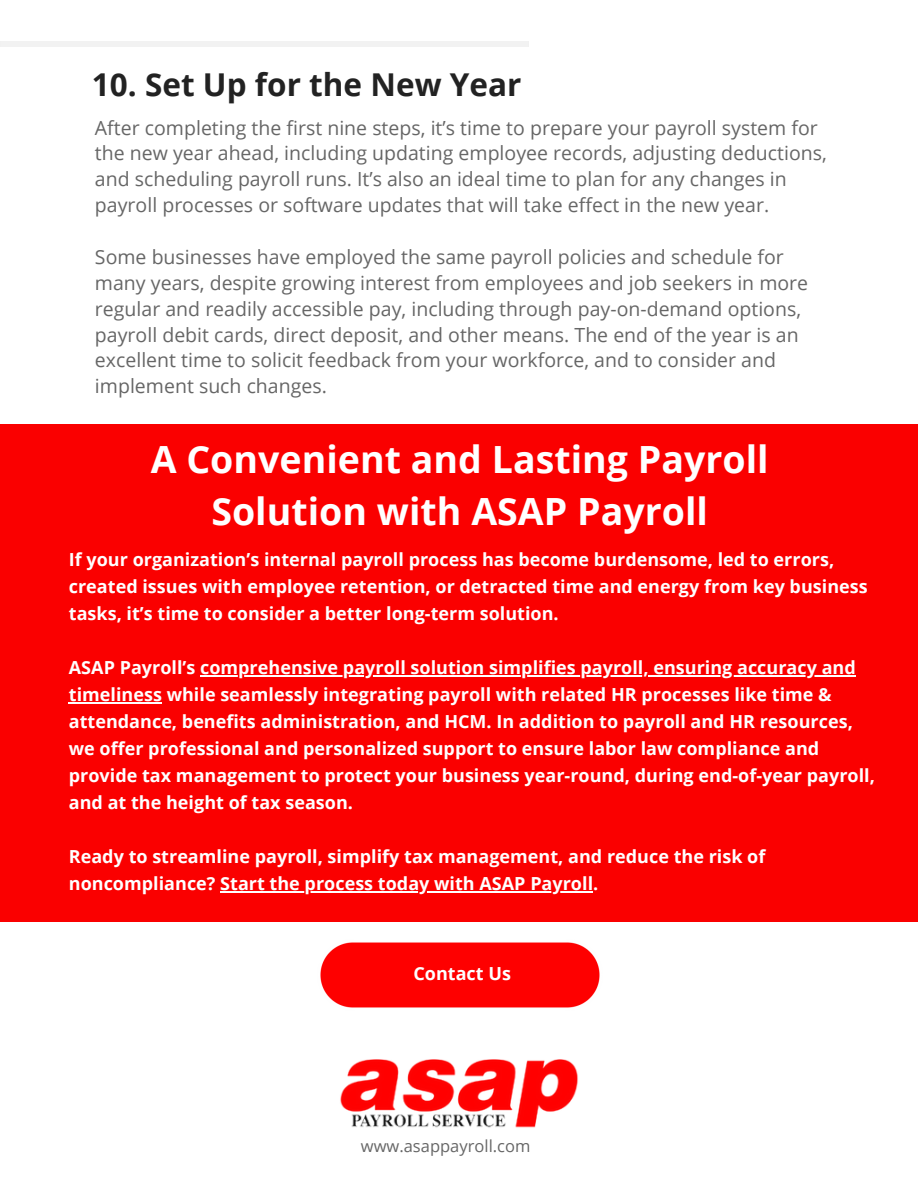
<style>
.page{position:relative;width:918px;height:1188px;background:#fff}
.page>*{position:absolute;margin:0;border:0;box-sizing:border-box;transform-origin:0 0}
.t1{font:700 37.5px/51.8px "Open Sans";color:#fff;text-align:center}
.t2{font:700 31.5px "Open Sans";color:#222}
.t3{font:19.5px/25.8px "Open Sans";color:#666}
.t4{font:700 18px/27px "Open Sans";color:#fff}
.t5{font:16.5px "Open Sans";color:#666}
</style>
<div class="page">
<img style="left:340px;top:1060px;width:238px;height:68px">
<div style="left:0;top:424px;width:918px;height:497px;background:#fa0000"></div>
<img style="left:320px;top:942px;width:280px;height:66px">
<hr style="left:200px;top:675px;width:656px;height:1px;background:#fff">
<hr style="left:69px;top:702px;width:93px;height:1px;background:#fff">
<hr style="left:220px;top:891px;width:373px;height:1px;background:#fff">
<p class="t2" style="left:92px;top:63px;width:431px">10. Set Up for the New Year</p>
<p class="t3" style="left:95px;top:114px;width:734px">After completing the first nine steps, it’s time to prepare your payroll system for the new year ahead, including updating employee records, adjusting deductions, and scheduling payroll runs. It’s also an ideal time to plan for any changes in payroll processes or software updates that will take effect in the new year.</p>
<p class="t3" style="left:95px;top:243px;width:715px">Some businesses have employed the same payroll policies and schedule for many years, despite growing interest from employees and job seekers in more regular and readily accessible pay, including through pay-on-demand options, payroll debit cards, direct deposit, and other means. The end of the year is an excellent time to solicit feedback from your workforce, and to consider and implement such changes.</p>
<h4 class="t1" style="left:151px;top:433px;width:620px">A Convenient and Lasting Payroll<br>Solution with ASAP Payroll</h4>
<h1 class="t4" style="left:69px;top:546px;width:800px">If your organization’s internal payroll process has become burdensome, led to errors, created issues with employee retention, or detracted time and energy from key business tasks, it’s time to consider a better long-term solution.</h1>
<h3 class="t4" style="left:69px;top:654px;width:788px">ASAP Payroll’s comprehensive payroll solution simplifies payroll, ensuring accuracy and</h3>
<h3 class="t4" style="left:69px;top:681px;width:808px">timeliness while seamlessly integrating payroll with related HR processes like time &amp; attendance, benefits administration, and HCM. In addition to payroll and HR resources, we offer professional and personalized support to ensure labor law compliance and provide tax management to protect your business year-round, during end-of-year payroll, and at the height of tax season.</h3>
<h3 class="t4" style="left:69px;top:843px;width:698px">Ready to streamline payroll, simplify tax management, and reduce the risk of</h3>
<h3 class="t4" style="left:69px;top:870px;width:531px">noncompliance? Start the process today with ASAP Payroll.</h3>
<p class="t4" style="left:413px;top:960px;width:99px">Contact Us</p>
<h3 class="t5" style="left:361px;top:1135px;width:171px">www.asappayroll.com</h3>
</div>
